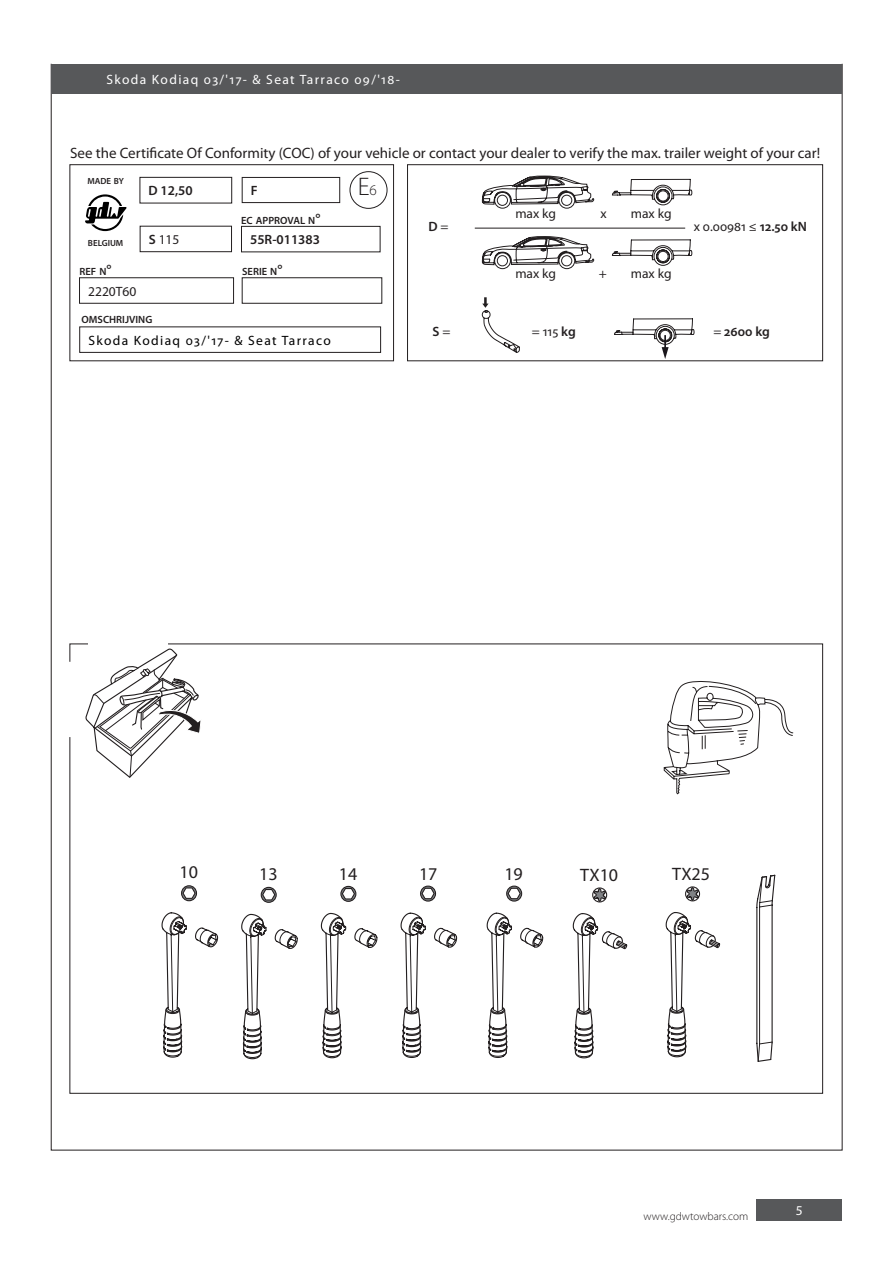
<style>
.page{position:relative;width:893px;height:1263px;background:#fff}
.page>*{position:absolute;margin:0;border:0;box-sizing:border-box;transform-origin:0 0}
.t1{font:300 25.5px "Myriad Pro";color:#231f20}
.t2{font:18px "Myriad Pro";letter-spacing:.01em;color:#231f20}
.t3{font:15px "Myriad Pro";color:#231f20}
.t4{font:13.5px "Myriad Pro";color:#231f20}
.t5{font:13.5px "Myriad Pro";letter-spacing:.1em;color:#fff}
.t6{font:13.5px "Myriad Pro";letter-spacing:.1em;color:#000}
.t7{font:600 13.5px "Myriad Pro";color:#231f20}
.t8{font:13.5px "Myriad Pro";color:#fff}
.t9{font:300 11.25px "Myriad Pro";color:#231f20}
.t10{font:600 10.5px "Myriad Pro";color:#231f20}
.t11{font:600 8.85px "Myriad Pro";color:#231f20}
.t12{font:700 5.85px "Tw Cen";color:#231f20}
.s1{font-size:15px}
.s2{font-weight:600}
.s3{font-weight:400}
</style>
<div class="page">
<div style="left:757px;top:1199px;width:85px;height:21px;background:#57585a"></div>
<div style="left:80px;top:327px;width:301px;height:26px;border:1px solid #231f20"></div>
<div style="left:70px;top:164px;width:324px;height:197px;border:1px solid #231f20"></div>
<svg style="left:69px;top:643px;width:754px;height:451px"></svg>
<div style="left:407px;top:164px;width:416px;height:197px;border:1px solid #231f20"></div>
<div style="left:140px;top:177px;width:92px;height:26px;border:1px solid #231f20"></div>
<div style="left:241px;top:226px;width:139px;height:26px;border:1px solid #231f20"></div>
<div style="left:140px;top:226px;width:92px;height:26px;border:1px solid #231f20"></div>
<div style="left:242px;top:177px;width:98px;height:26px;border:1px solid #231f20"></div>
<svg style="left:85px;top:194px;width:42px;height:37px"></svg>
<svg style="left:482px;top:297px;width:38px;height:56px"></svg>
<hr style="left:475px;top:228px;width:210px;height:1px;background:#231f20">
<svg style="left:69px;top:643px;width:133px;height:136px"></svg>
<svg style="left:482px;top:176px;width:112px;height:33px"></svg>
<svg style="left:482px;top:236px;width:112px;height:34px"></svg>
<svg style="left:612px;top:179px;width:80px;height:27px"></svg>
<svg style="left:612px;top:239px;width:80px;height:27px"></svg>
<div style="left:51px;top:64px;width:791px;height:30px;background:#57585a"></div>
<svg style="left:349px;top:174px;width:37px;height:32px"></svg>
<div style="left:350px;top:172px;width:37px;height:36px;background:#fff;border-radius:50%"></div>
<div style="left:350px;top:171px;width:37px;height:38px;border:1px solid #231f20;border-radius:50%"></div>
<svg style="left:614px;top:318px;width:81px;height:41px"></svg>
<svg style="left:684px;top:886px;width:17px;height:16px"></svg>
<svg style="left:665px;top:911px;width:56px;height:147px"></svg>
<svg style="left:592px;top:887px;width:16px;height:16px"></svg>
<svg style="left:572px;top:912px;width:56px;height:147px"></svg>
<svg style="left:354px;top:836px;width:13px;height:12px"></svg>
<div style="left:420px;top:885px;width:16px;height:17px;border:1px solid #231f20;border-radius:50%"></div>
<div style="left:506px;top:885px;width:16px;height:17px;border:1px solid #231f20;border-radius:50%"></div>
<svg style="left:400px;top:912px;width:58px;height:147px"></svg>
<svg style="left:486px;top:912px;width:58px;height:147px"></svg>
<svg style="left:421px;top:887px;width:14px;height:13px"></svg>
<svg style="left:507px;top:887px;width:14px;height:13px"></svg>
<div style="left:340px;top:886px;width:16px;height:16px;border:1px solid #231f20;border-radius:50%"></div>
<svg style="left:320px;top:912px;width:58px;height:147px"></svg>
<svg style="left:341px;top:887px;width:15px;height:13px"></svg>
<div style="left:261px;top:887px;width:16px;height:16px;border:1px solid #231f20;border-radius:50%"></div>
<svg style="left:241px;top:913px;width:58px;height:147px"></svg>
<svg style="left:261px;top:888px;width:15px;height:13px"></svg>
<svg style="left:663px;top:672px;width:131px;height:123px"></svg>
<svg style="left:756px;top:874px;width:20px;height:188px"></svg>
<div style="left:181px;top:885px;width:16px;height:16px;border:1px solid #231f20;border-radius:50%"></div>
<svg style="left:161px;top:912px;width:58px;height:146px"></svg>
<svg style="left:182px;top:887px;width:14px;height:13px"></svg>
<p class="t5" style="left:106px;top:71px;width:295px">Skoda Kodiaq 03/'17- &amp; Seat Tarraco 09/'18-</p>
<p class="t3" style="left:70px;top:144px;width:752px">See the Certificate Of Conformity (COC) of your vehicle or contact your dealer to verify the max. trailer weight of your car!</p>
<p class="t12" style="left:779px;top:146px;width:24px">EC/94/20</p>
<p class="t11" style="left:88px;top:176px;width:38px">MADE BY</p>
<p class="t11" style="left:88px;top:238px;width:37px">BELGIUM</p>
<p class="t7" style="left:149px;top:182px;width:46px">D 12,50</p>
<h1 class="t1" style="left:358px;top:173px;width:21px">E<span class="s1">6</span></h1>
<p class="t7" style="left:251px;top:182px;width:8px">F</p>
<p class="t7" style="left:360px;top:182px;width:16px">e6</p>
<p class="t10" style="left:241px;top:213px;width:81px">EC APPROVAL N<span class="s1">°</span></p>
<p class="t4" style="left:149px;top:231px;width:32px"><span class="s2">S</span> 115</p>
<p class="t7" style="left:250px;top:231px;width:71px">55R-011383</p>
<p class="t10" style="left:80px;top:265px;width:34px">REF N<span class="s1">°</span></p>
<p class="t10" style="left:242px;top:265px;width:42px">SERIE N<span class="s1">°</span></p>
<p class="t4" style="left:88px;top:283px;width:50px">2220T60</p>
<p class="t10" style="left:82px;top:313px;width:72px">OMSCHRIJVING</p>
<p class="t6" style="left:88px;top:332px;width:244px">Skoda Kodiaq 03/'17- &amp; Seat Tarraco</p>
<p class="t7" style="left:429px;top:218px;width:22px">D <span class="s3">=</span></p>
<p class="t4" style="left:515px;top:205px;width:42px">max kg</p>
<p class="t4" style="left:601px;top:205px;width:8px">x</p>
<p class="t4" style="left:631px;top:205px;width:42px">max kg</p>
<p class="t4" style="left:515px;top:265px;width:42px">max kg</p>
<p class="t4" style="left:599px;top:265px;width:10px">+</p>
<p class="t4" style="left:631px;top:265px;width:42px">max kg</p>
<p class="t4" style="left:694px;top:218px;width:114px">x 0.00981 ≤ <span class="s2">12.50 kN</span></p>
<p class="t7" style="left:433px;top:323px;width:19px">S <span class="s3">=</span></p>
<p class="t4" style="left:532px;top:323px;width:45px">= 115 <span class="s2">kg</span></p>
<p class="t7" style="left:713px;top:323px;width:58px"><span class="s3">=</span> 2600 kg</p>
<p class="t2" style="left:180px;top:861px;width:20px">10</p>
<p class="t2" style="left:259px;top:862px;width:20px">13</p>
<p class="t2" style="left:339px;top:862px;width:20px">14</p>
<p class="t2" style="left:419px;top:862px;width:20px">17</p>
<p class="t2" style="left:504px;top:862px;width:20px">19</p>
<p class="t2" style="left:580px;top:864px;width:40px">TX10</p>
<p class="t2" style="left:672px;top:862px;width:40px">TX25</p>
<p class="t9" style="left:644px;top:1210px;width:106px">www.gdwtowbars.com</p>
<p class="t8" style="left:796px;top:1202px;width:8px">5</p>
</div>
